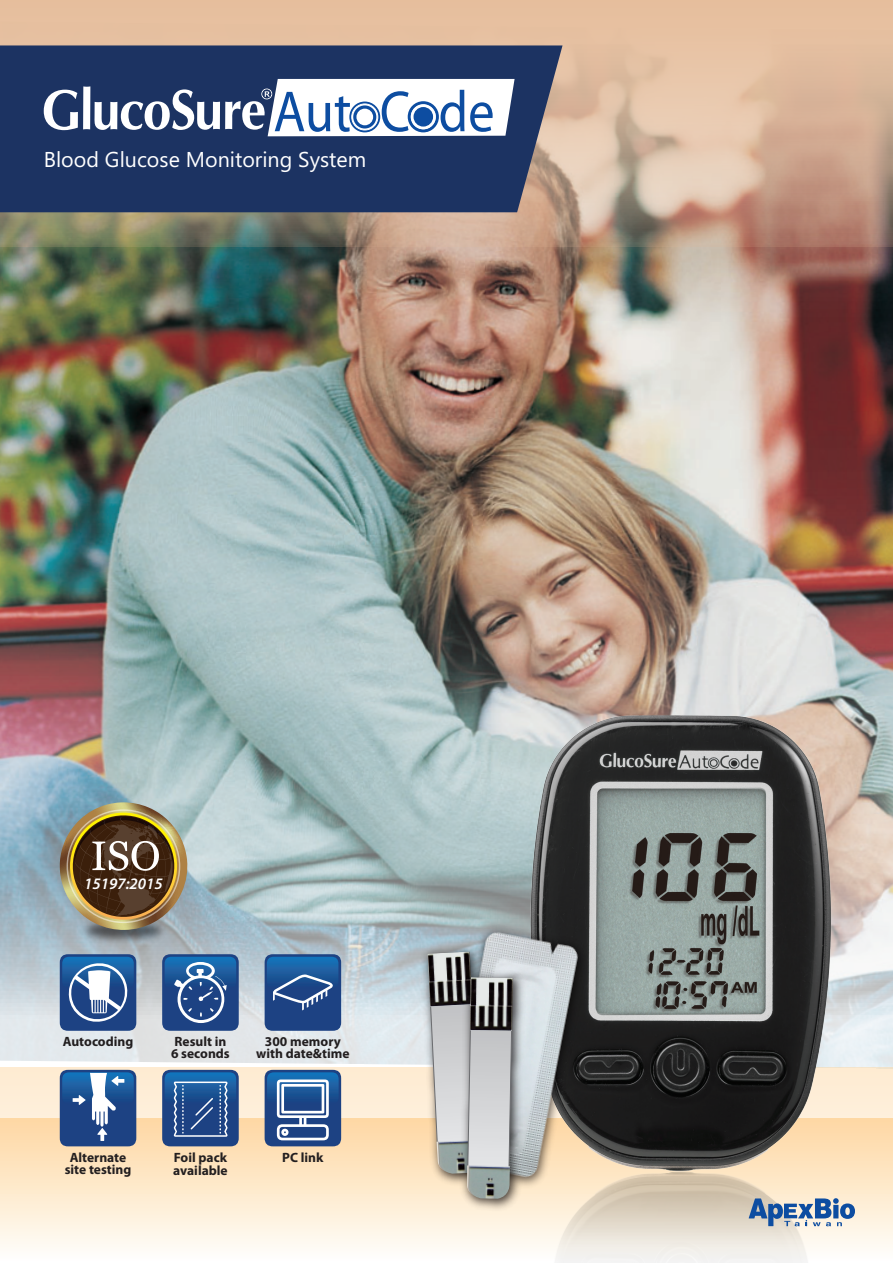
<style>
.page{position:relative;width:893px;height:1263px;background:#fff}
.page>*{position:absolute;margin:0;border:0;box-sizing:border-box;transform-origin:0 0}
.t1{font:21.45px "Microsoft Phags Pa";color:#fff}
.t2{font:italic 600 16.05px "Myriad Pro";color:#fff}
.t3{font:700 13.5px/12px "Myriad Pro";color:#231f20;text-align:center}
</style>
<div class="page">
<svg style="left:0;top:0;width:893px;height:232px;background:#dfbca0"></svg>
<div style="left:0;top:45px;width:562px;height:152px;background:#1c3362"></div>
<svg style="left:44px;top:79px;width:471px;height:57px"></svg>
<svg style="left:409px;top:103px;width:28px;height:28px"></svg>
<div style="left:408px;top:101px;width:31px;height:31px;border:3px solid #0d4da1;border-radius:50%"></div>
<svg style="left:412px;top:106px;width:23px;height:22px"></svg>
<div style="left:411px;top:104px;width:25px;height:25px;border:2px solid #fff;border-radius:50%"></div>
<div style="left:414px;top:108px;width:18px;height:18px;background:#0d4da1;border-radius:50%"></div>
<div style="left:414px;top:107px;width:19px;height:20px;border:2px solid #0d4da1;border-radius:50%"></div>
<div style="left:349px;top:102px;width:31px;height:30px;border:4px solid #0d4da1;border-radius:50%"></div>
<svg style="left:352px;top:104px;width:26px;height:26px"></svg>
<div style="left:351px;top:104px;width:27px;height:26px;border:1px solid #fff;border-radius:50%"></div>
<svg style="left:354px;top:107px;width:21px;height:20px"></svg>
<div style="left:353px;top:105px;width:23px;height:24px;border:2px solid #0d4da1;border-radius:50%"></div>
<div style="left:356px;top:109px;width:17px;height:16px;background:#fff;border-radius:50%"></div>
<img style="left:0;top:197px;width:884px;height:35px">
<img style="left:0;top:232px;width:893px;height:1031px">
<svg style="left:430px;top:995px;width:82px;height:177px;background:#c2c2c2"></svg>
<img style="left:470px;top:977px;width:43px;height:54px">
<img style="left:467px;top:1165px;width:43px;height:34px">
<svg style="left:749px;top:1198px;width:106px;height:28px;background:#8ea3bd"></svg>
<div style="left:833px;top:1205px;width:5px;height:13px;background:#0d4da1"></div>
<h1 class="t1" style="left:44px;top:144px;width:324px">Blood Glucose Monitoring System</h1>
<p class="t2" style="left:84px;top:873px;width:80px">15197:2015</p>
<p class="t3" style="left:63px;top:1035px;width:72px">Autocoding</p>
<p class="t3" style="left:65px;top:1151px;width:68px">Alternate site testing</p>
<p class="t3" style="left:171px;top:1035px;width:60px;text-align:left">Result in<br>6 seconds</p>
<p class="t3" style="left:256px;top:1035px;width:95px">300 memory with date&amp;time</p>
<p class="t3" style="left:174px;top:1151px;width:55px">Foil pack</p>
<p class="t3" style="left:282px;top:1151px;width:43px">PC link</p>
<p class="t3" style="left:173px;top:1164px;width:56px">available</p>
</div>
